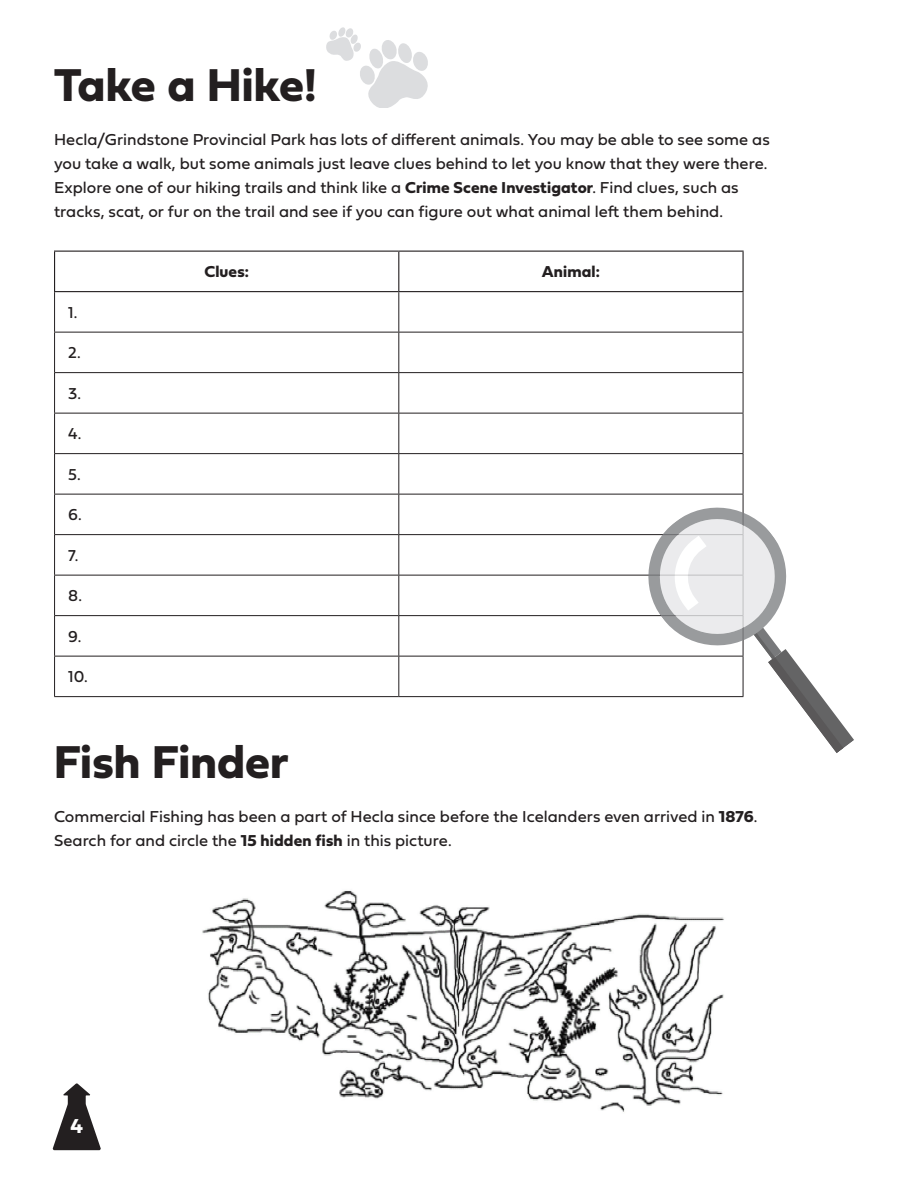
<style>
.page{position:relative;width:918px;height:1188px;background:#fff}
.page>*{position:absolute;margin:0;border:0;box-sizing:border-box;transform-origin:0 0}
.t1{font:48px "Fieldwork Geo Bold";color:#231f20}
.t2{font:21px "Fieldwork Geo Bold";color:#fff}
.Body__11_pt{font:16.5px/24px "Fieldwork Geo Regular";color:#231f20}
.Body__11_pt__-_no_balanced_lines{font:16.5px/24px "Fieldwork Geo Regular";color:#231f20}
.Clues_Animal{font:16.5px "Fieldwork Geo Bold";letter-spacing:.01em;color:#231f20}
.s1{font-family:"Fieldwork Geo Bold"}
</style>
<div class="page">
<svg style="left:53px;top:1083px;width:48px;height:67px"></svg>
<hr style="left:54px;top:292px;width:1px;height:40px;background:#231f20">
<hr style="left:398px;top:292px;width:1px;height:40px;background:#231f20">
<hr style="left:743px;top:292px;width:1px;height:40px;background:#231f20">
<hr style="left:54px;top:332px;width:345px;height:1px;background:#231f20">
<hr style="left:54px;top:332px;width:1px;height:40px;background:#231f20">
<hr style="left:399px;top:332px;width:344px;height:1px;background:#231f20">
<hr style="left:398px;top:332px;width:1px;height:40px;background:#231f20">
<hr style="left:743px;top:332px;width:1px;height:40px;background:#231f20">
<hr style="left:54px;top:372px;width:345px;height:1px;background:#231f20">
<hr style="left:54px;top:373px;width:1px;height:40px;background:#231f20">
<hr style="left:399px;top:372px;width:344px;height:1px;background:#231f20">
<hr style="left:398px;top:373px;width:1px;height:40px;background:#231f20">
<hr style="left:743px;top:373px;width:1px;height:40px;background:#231f20">
<hr style="left:54px;top:413px;width:345px;height:1px;background:#231f20">
<hr style="left:54px;top:413px;width:1px;height:40px;background:#231f20">
<hr style="left:399px;top:413px;width:344px;height:1px;background:#231f20">
<hr style="left:398px;top:413px;width:1px;height:40px;background:#231f20">
<hr style="left:743px;top:413px;width:1px;height:40px;background:#231f20">
<hr style="left:54px;top:453px;width:345px;height:1px;background:#231f20">
<hr style="left:54px;top:454px;width:1px;height:40px;background:#231f20">
<hr style="left:399px;top:453px;width:344px;height:1px;background:#231f20">
<hr style="left:398px;top:454px;width:1px;height:40px;background:#231f20">
<hr style="left:743px;top:454px;width:1px;height:40px;background:#231f20">
<hr style="left:54px;top:494px;width:345px;height:1px;background:#231f20">
<hr style="left:54px;top:494px;width:1px;height:40px;background:#231f20">
<hr style="left:399px;top:494px;width:344px;height:1px;background:#231f20">
<hr style="left:398px;top:494px;width:1px;height:40px;background:#231f20">
<hr style="left:743px;top:494px;width:1px;height:40px;background:#231f20">
<hr style="left:54px;top:534px;width:345px;height:1px;background:#231f20">
<hr style="left:54px;top:535px;width:1px;height:40px;background:#231f20">
<hr style="left:399px;top:534px;width:344px;height:1px;background:#231f20">
<hr style="left:398px;top:535px;width:1px;height:40px;background:#231f20">
<hr style="left:54px;top:575px;width:345px;height:1px;background:#231f20">
<hr style="left:54px;top:575px;width:1px;height:40px;background:#231f20">
<hr style="left:399px;top:575px;width:344px;height:1px;background:#231f20">
<hr style="left:398px;top:575px;width:1px;height:40px;background:#231f20">
<hr style="left:54px;top:615px;width:345px;height:1px;background:#231f20">
<hr style="left:54px;top:616px;width:1px;height:40px;background:#231f20">
<hr style="left:399px;top:615px;width:344px;height:1px;background:#231f20">
<hr style="left:398px;top:616px;width:1px;height:40px;background:#231f20">
<hr style="left:54px;top:656px;width:345px;height:1px;background:#231f20">
<hr style="left:54px;top:656px;width:1px;height:40px;background:#231f20">
<hr style="left:399px;top:656px;width:344px;height:1px;background:#231f20">
<hr style="left:398px;top:656px;width:1px;height:40px;background:#231f20">
<hr style="left:54px;top:696px;width:345px;height:1px;background:#231f20">
<hr style="left:399px;top:696px;width:344px;height:1px;background:#231f20">
<hr style="left:54px;top:251px;width:345px;height:1px;background:#231f20">
<hr style="left:54px;top:252px;width:1px;height:39px;background:#231f20">
<hr style="left:399px;top:251px;width:345px;height:1px;background:#231f20">
<hr style="left:398px;top:252px;width:1px;height:39px;background:#231f20">
<hr style="left:742px;top:252px;width:2px;height:39px;background:#231f20">
<hr style="left:54px;top:291px;width:345px;height:1px;background:#231f20">
<hr style="left:399px;top:291px;width:345px;height:1px;background:#231f20">
<svg style="left:639px;top:499px;width:215px;height:254px"></svg>
<svg style="left:326px;top:27px;width:102px;height:81px"></svg>
<img style="left:202px;top:890px;width:522px;height:222px">
<p class="t1" style="left:54px;top:47px;width:264px">Take a Hike!</p>
<p class="Body__11_pt" style="left:54px;top:127px;width:717px">Hecla/Grindstone Provincial Park has lots of different animals. You may be able to see some as you take a walk, but some animals just leave clues behind to let you know that they were there.<br>Explore one of our hiking trails and think like a <span class="s1">Crime Scene Investigator</span>. Find clues, such as tracks, scat, or fur on the trail and see if you can figure out what animal left them behind.</p>
<p class="Body__11_pt" style="left:68px;top:299px;width:11px">1.</p>
<p class="Body__11_pt" style="left:68px;top:340px;width:14px">2.</p>
<p class="Body__11_pt" style="left:68px;top:380px;width:15px">3.</p>
<p class="Body__11_pt" style="left:68px;top:421px;width:15px">4.</p>
<p class="Body__11_pt" style="left:68px;top:461px;width:14px">5.</p>
<p class="Body__11_pt" style="left:68px;top:502px;width:15px">6.</p>
<p class="Body__11_pt" style="left:68px;top:542px;width:12px">7.</p>
<p class="Body__11_pt" style="left:68px;top:583px;width:15px">8.</p>
<p class="Body__11_pt" style="left:68px;top:623px;width:15px">9.</p>
<p class="Body__11_pt" style="left:68px;top:664px;width:21px">10.</p>
<p class="Clues_Animal" style="left:204px;top:259px;width:46px">Clues:</p>
<p class="Clues_Animal" style="left:542px;top:259px;width:60px">Animal:</p>
<p class="t1" style="left:54px;top:724px;width:236px">Fish Finder</p>
<p class="Body__11_pt__-_no_balanced_lines" style="left:54px;top:804px;width:705px">Commercial Fishing has been a part of Hecla since before the Icelanders even arrived in <span class="s1">1876</span>.<br>Search for and circle the <span class="s1">15 hidden fish</span> in this picture.</p>
<p class="t2" style="left:70px;top:1110px;width:14px">4</p>
</div>
